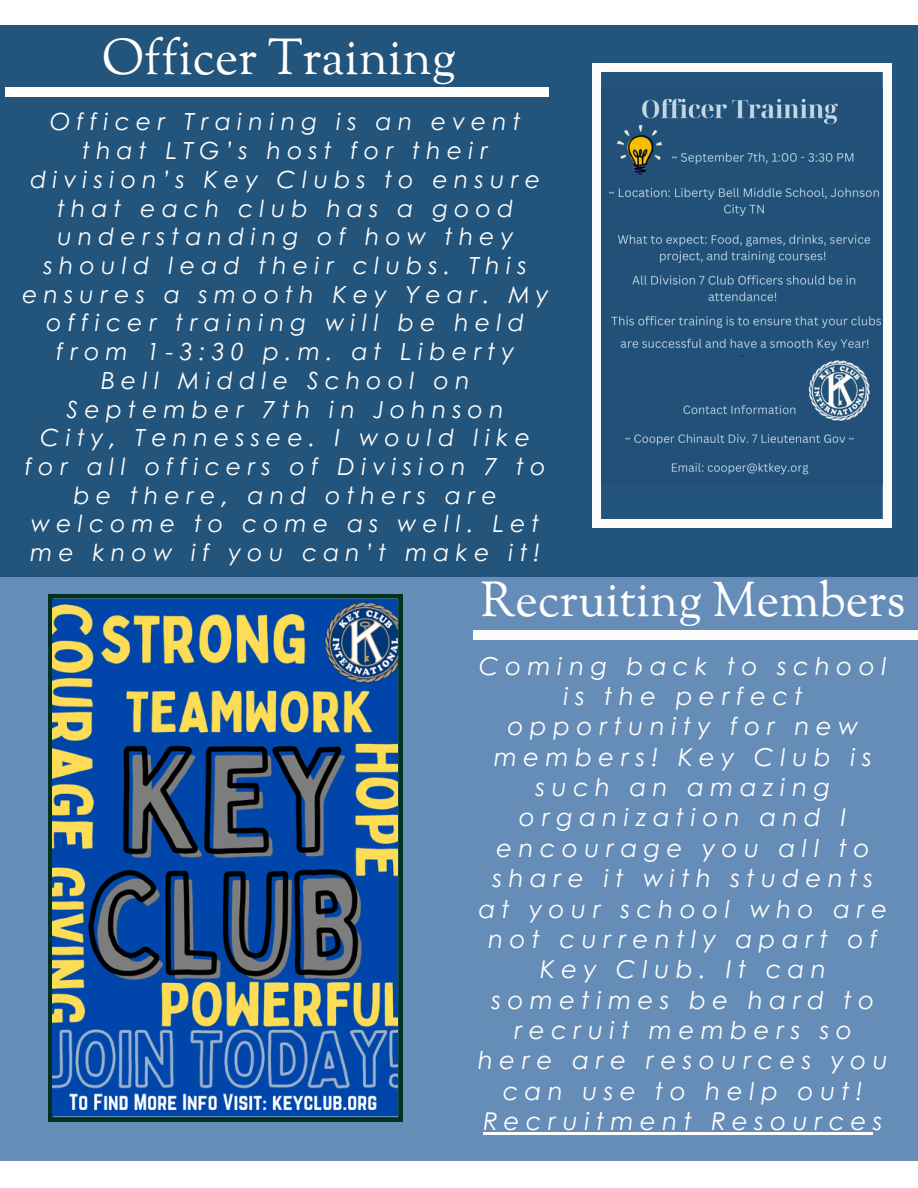
<style>
.page{position:relative;width:918px;height:1188px;background:#23547b}
.page>*{position:absolute;margin:0;border:0;box-sizing:border-box;transform-origin:0 0}
.t1{font:49.8px "Sorts Mill Goudy";color:#fff}
.t2{font:48.3px "Sorts Mill Goudy";color:#fff}
.t3{font:italic 24.6px/30.3px "Century Gothic";letter-spacing:.26em;color:#fff;text-align:center}
.t4{font:italic 23.55px/28.7px "Century Gothic";letter-spacing:.26em;color:#fff;text-align:center}
</style>
<div class="page">
<div style="left:0;top:0;width:918px;height:25px;background:#fff"></div>
<div style="left:5px;top:88px;width:544px;height:9px;background:#fff"></div>
<div style="left:0;top:577px;width:918px;height:611px;background:#668db8"></div>
<div style="left:0;top:1161px;width:918px;height:27px;background:#fff"></div>
<div style="left:474px;top:631px;width:444px;height:9px;background:#fbfbfa"></div>
<svg style="left:592px;top:63px;width:299px;height:465px"></svg>
<svg style="left:48px;top:594px;width:355px;height:528px;background:#164239"></svg>
<img style="left:601px;top:88px;width:282px;height:397px">
<img style="left:53px;top:600px;width:345px;height:516px">
<hr style="left:483px;top:1132px;width:390px;height:3px;background:#fff">
<p class="t1" style="left:102px;top:26px;width:356px">Officer Training</p>
<p class="t4" style="left:22px;top:106px;width:528px">Officer Training is an event that LTG’s host for their division’s Key Clubs to ensure that each club has a good understanding of how they should lead their clubs. This ensures a smooth Key Year. My officer training will be held from 1-3:30 p.m. at Liberty<br>Bell Middle School on<br>September 7th in Johnson<br>City, Tennessee. I would like for all officers of Division 7 to be there, and others are welcome to come as well. Let me know if you can’t make it!</p>
<p class="t2" style="left:481px;top:570px;width:426px">Recruiting Members</p>
<p class="t3" style="left:478px;top:649px;width:411px">Coming back to school is the perfect opportunity for new members! Key Club is such an amazing organization and I encourage you all to share it with students at your school who are not currently apart of<br>Key Club. It can sometimes be hard to recruit members so here are resources you can use to help out!</p>
<h1 class="t3" style="left:483px;top:1105px;width:401px">Recruitment Resources</h1>
</div>
